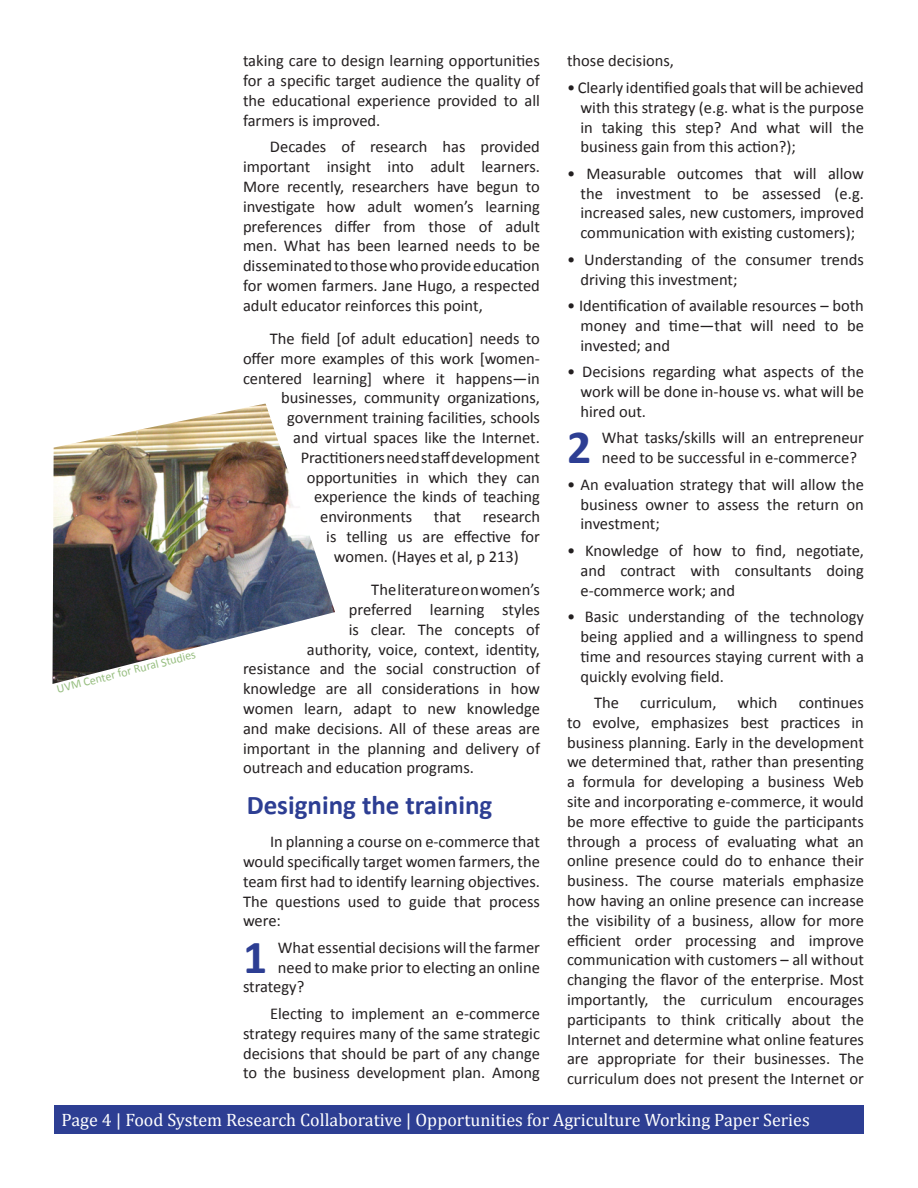
<style>
.page{position:relative;width:918px;height:1188px;background:#fff}
.page>*{position:absolute;margin:0;border:0;box-sizing:border-box;transform-origin:0 0}
.t1{font:700 47.7px "Calibri";color:#2d3e93}
.t2{font:700 27px "Calibri";color:#2d3e93}
.t3{font:18px "Cambria";color:#fff}
.t4{font:16.5px/19.8px "Calibri";color:#231f20;text-align:justify}
.t5{font:12px "Calibri";color:#97be80}
</style>
<div class="page">
<div style="left:54px;top:1105px;width:810px;height:29px;background:#2d3e93"></div>
<img style="left:52px;top:404px;width:283px;height:280px">
<p class="t5" style="left:55px;top:682px;width:144px;rotate:-14deg">UVM Center for Rural Studies</p>
<p class="t4" style="left:243px;top:50px;width:298px">taking care to design learning opportunities for a specific target audience the quality of the educational experience provided to all farmers is improved.</p>
<p class="t4" style="left:243px;top:136px;width:298px;text-indent:27px">Decades of research has provided important insight into adult learners.<br>More recently, researchers have begun to investigate how adult women’s learning preferences differ from those of adult men. What has been learned needs to be disseminated to those who provide education for women farmers. Jane Hugo, a respected adult educator reinforces this point,</p>
<p class="t4" style="left:270px;top:328px;width:271px">The field [of adult education] needs to</p>
<p class="t4" style="left:243px;top:348px;width:298px">offer more examples of this work [women-</p>
<p class="t4" style="left:243px;top:367px;width:298px">centered learning] where it happens—in</p>
<p class="t4" style="left:281px;top:387px;width:260px">businesses, community organizations,</p>
<p class="t4" style="left:287px;top:407px;width:254px">government training facilities, schools</p>
<p class="t4" style="left:293px;top:427px;width:248px">and virtual spaces like the Internet.</p>
<p class="t4" style="left:301px;top:447px;width:241px">Practitioners need staff development</p>
<p class="t4" style="left:307px;top:466px;width:235px">opportunities in which they can</p>
<p class="t4" style="left:314px;top:486px;width:227px">experience the kinds of teaching</p>
<p class="t4" style="left:320px;top:506px;width:94px">environments</p>
<p class="t4" style="left:434px;top:506px;width:29px">that</p>
<p class="t4" style="left:483px;top:506px;width:59px">research</p>
<p class="t4" style="left:326px;top:526px;width:215px">is telling us are effective for</p>
<p class="t4" style="left:334px;top:546px;width:186px">women. (Hayes et al, p 213)</p>
<p class="t4" style="left:371px;top:579px;width:170px">The literature on women’s</p>
<p class="t4" style="left:349px;top:599px;width:193px">preferred learning styles</p>
<p class="t4" style="left:349px;top:619px;width:193px">is clear. The concepts of</p>
<p class="t4" style="left:307px;top:638px;width:235px">authority, voice, context, identity,</p>
<p class="t4" style="left:243px;top:658px;width:298px">resistance and the social construction of</p>
<p class="t4" style="left:243px;top:678px;width:298px">knowledge are all considerations in how</p>
<p class="t4" style="left:243px;top:698px;width:298px">women learn, adapt to new knowledge</p>
<p class="t4" style="left:243px;top:718px;width:299px">and make decisions. All of these areas are</p>
<p class="t4" style="left:243px;top:737px;width:298px">important in the planning and delivery of</p>
<p class="t4" style="left:243px;top:757px;width:233px">outreach and education programs.</p>
<p class="t2" style="left:247px;top:788px;width:247px">Designing the training</p>
<p class="t4" style="left:243px;top:831px;width:299px;text-indent:27px">In planning a course on e-commerce that would specifically target women farmers, the team first had to identify learning objectives.<br>The questions used to guide that process were:</p>
<p class="t1" style="left:243px;top:927px;width:26px">1</p>
<p class="t4" style="left:278px;top:937px;width:264px">What essential decisions will the farmer</p>
<p class="t4" style="left:278px;top:957px;width:264px">need to make prior to electing an online</p>
<p class="t4" style="left:243px;top:976px;width:63px">strategy?</p>
<p class="t4" style="left:243px;top:1003px;width:299px;text-indent:27px">Electing to implement an e-commerce strategy requires many of the same strategic decisions that should be part of any change to the business development plan. Among</p>
<p class="t4" style="left:567px;top:50px;width:109px">those decisions,</p>
<p class="t4" style="left:580px;top:77px;width:285px;text-indent:-13px">• Clearly identified goals that will be achieved with this strategy (e.g. what is the purpose in taking this step? And what will the business gain from this action?);</p>
<p class="t4" style="left:580px;top:163px;width:285px;text-indent:-13px">• Measurable outcomes that will allow the investment to be assessed (e.g. increased sales, new customers, improved communication with existing customers);</p>
<p class="t4" style="left:580px;top:249px;width:285px;text-indent:-13px">• Understanding of the consumer trends driving this investment;</p>
<p class="t4" style="left:580px;top:295px;width:285px;text-indent:-13px">• Identification of available resources – both money and time—that will need to be invested; and</p>
<p class="t4" style="left:580px;top:361px;width:285px;text-indent:-13px">• Decisions regarding what aspects of the work will be done in-house vs. what will be hired out.</p>
<p class="t1" style="left:567px;top:418px;width:26px">2</p>
<p class="t4" style="left:602px;top:427px;width:264px">What tasks/skills will an entrepreneur need to be successful in e-commerce?</p>
<p class="t4" style="left:581px;top:474px;width:285px;text-indent:-13px">• An evaluation strategy that will allow the business owner to assess the return on investment;</p>
<p class="t4" style="left:581px;top:540px;width:285px;text-indent:-13px">• Knowledge of how to find, negotiate, and contract with consultants doing e-commerce work; and</p>
<p class="t4" style="left:581px;top:606px;width:285px;text-indent:-13px">• Basic understanding of the technology being applied and a willingness to spend time and resources staying current with a quickly evolving field.</p>
<p class="t4" style="left:594px;top:692px;width:26px">The</p>
<p class="t4" style="left:640px;top:692px;width:78px">curriculum,</p>
<p class="t4" style="left:738px;top:692px;width:41px">which</p>
<p class="t4" style="left:567px;top:692px;width:299px;text-indent:232px">continues to evolve, emphasizes best practices in business planning. Early in the development we determined that, rather than presenting a formula for developing a business Web site and incorporating e-commerce, it would be more effective to guide the participants through a process of evaluating what an online presence could do to enhance their business. The course materials emphasize how having an online presence can increase the visibility of a business, allow for more efficient order processing and improve communication with customers – all without changing the flavor of the enterprise. Most importantly, the curriculum encourages participants to think critically about the Internet and determine what online features are appropriate for their businesses. The curriculum does not present the Internet or</p>
<p class="t3" style="left:62px;top:1110px;width:750px">Page 4 | Food System Research Collaborative | Opportunities for Agriculture Working Paper Series</p>
</div>
